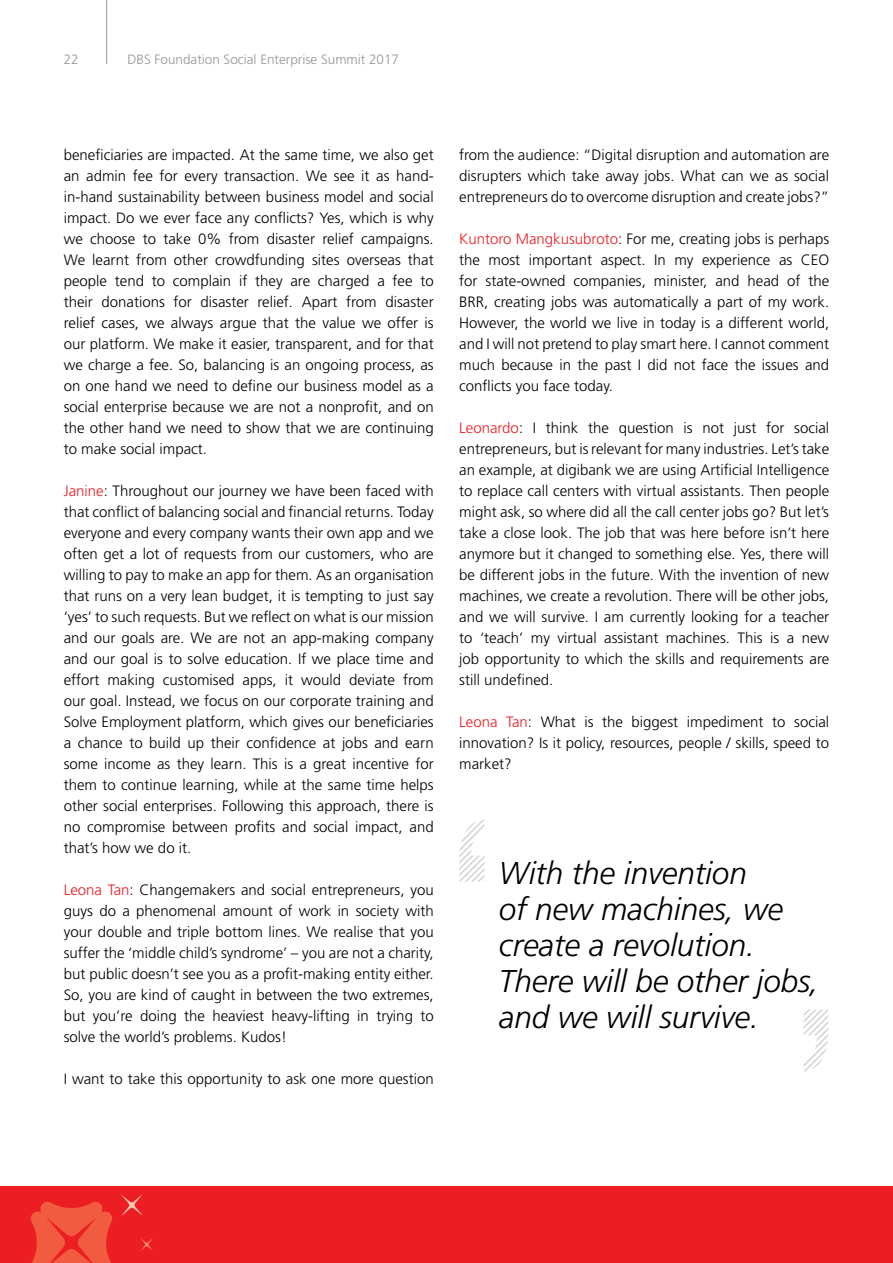
<style>
.page{position:relative;width:893px;height:1263px;background:#fff}
.page>*{position:absolute;margin:0;border:0;box-sizing:border-box;transform-origin:0 0}
.t1{font:italic 300 31.5px/36px "Frutiger LT Std";letter-spacing:-.005em;color:#000}
.t2{font:300 15px/21px "Frutiger LT Std";color:#000;text-align:justify}
.t3{font:300 13.5px "Frutiger LT Std";color:#939598}
.s1{color:#ed1d24}
</style>
<div class="page">
<svg style="left:459px;top:819px;width:26px;height:62px"></svg>
<svg style="left:804px;top:1009px;width:24px;height:63px"></svg>
<div style="left:0;top:1186px;width:893px;height:77px;background:#ed1d24"></div>
<svg style="left:31px;top:1202px;width:81px;height:61px"></svg>
<svg style="left:121px;top:1194px;width:22px;height:22px"></svg>
<svg style="left:140px;top:1238px;width:13px;height:13px"></svg>
<hr style="left:106px;top:0;width:1px;height:64px;background:#939598">
<p class="t3" style="left:64px;top:51px;width:17px">22</p>
<p class="t3" style="left:128px;top:51px;width:273px">DBS Foundation Social Enterprise Summit 2017</p>
<p class="t2" style="left:64px;top:145px;width:371px">beneficiaries are impacted. At the same time, we also get an admin fee for every transaction. We see it as hand&shy;in-hand sustainability between business model and social impact. Do we ever face any conflicts? Yes, which is why we choose to take 0% from disaster relief campaigns.<br>We learnt from other crowdfunding sites overseas that people tend to complain if they are charged a fee to their donations for disaster relief. Apart from disaster relief cases, we always argue that the value we offer is our platform. We make it easier, transparent, and for that we charge a fee. So, balancing is an ongoing process, as on one hand we need to define our business model as a social enterprise because we are not a nonprofit, and on the other hand we need to show that we are continuing to make social impact.</p>
<p class="t2" style="left:64px;top:481px;width:371px"><span class="s1">Janine</span>: Throughout our journey we have been faced with that conflict of balancing social and financial returns. Today everyone and every company wants their own app and we often get a lot of requests from our customers, who are willing to pay to make an app for them. As an organisation that runs on a very lean budget, it is tempting to just say ‘yes’ to such requests. But we reflect on what is our mission and our goals are. We are not an app-making company and our goal is to solve education. If we place time and effort making customised apps, it would deviate from our goal. Instead, we focus on our corporate training and Solve Employment platform, which gives our beneficiaries a chance to build up their confidence at jobs and earn some income as they learn. This is a great incentive for them to continue learning, while at the same time helps other social enterprises. Following this approach, there is no compromise between profits and social impact, and that’s how we do it.</p>
<p class="t2" style="left:64px;top:880px;width:371px"><span class="s1">Leona Tan</span>: Changemakers and social entrepreneurs, you guys do a phenomenal amount of work in society with your double and triple bottom lines. We realise that you suffer the ‘middle child’s syndrome’ – you are not a charity, but public doesn’t see you as a profit-making entity either.<br>So, you are kind of caught in between the two extremes, but you’re doing the heaviest heavy-lifting in trying to solve the world’s problems. Kudos!</p>
<p class="t2" style="left:64px;top:1069px;width:371px">I want to take this opportunity to ask one more question</p>
<p class="t2" style="left:459px;top:145px;width:371px">from the audience: “Digital disruption and automation are disrupters which take away jobs. What can we as social entrepreneurs do to overcome disruption and create jobs?”</p>
<p class="t2" style="left:459px;top:229px;width:371px"><span class="s1">Kuntoro Mangkusubroto</span>: For me, creating jobs is perhaps the most important aspect. In my experience as CEO for state-owned companies, minister, and head of the BRR, creating jobs was automatically a part of my work.<br>However, the world we live in today is a different world, and I will not pretend to play smart here. I cannot comment much because in the past I did not face the issues and conflicts you face today.</p>
<p class="t2" style="left:459px;top:418px;width:371px"><span class="s1">Leonardo</span>: I think the question is not just for social entrepreneurs, but is relevant for many industries. Let’s take an example, at digibank we are using Artificial Intelligence to replace call centers with virtual assistants. Then people might ask, so where did all the call center jobs go? But let’s take a close look. The job that was here before isn’t here anymore but it changed to something else. Yes, there will be different jobs in the future. With the invention of new machines, we create a revolution. There will be other jobs, and we will survive. I am currently looking for a teacher to ‘teach’ my virtual assistant machines. This is a new job opportunity to which the skills and requirements are still undefined.</p>
<p class="t2" style="left:459px;top:712px;width:371px"><span class="s1">Leona Tan</span>: What is the biggest impediment to social innovation? Is it policy, resources, people / skills, speed to market?</p>
<h1 class="t1" style="left:499px;top:856px;width:322px">With the invention<br>of new machines, we create a revolution.<br>There will be other jobs, and we will survive.</h1>
</div>
